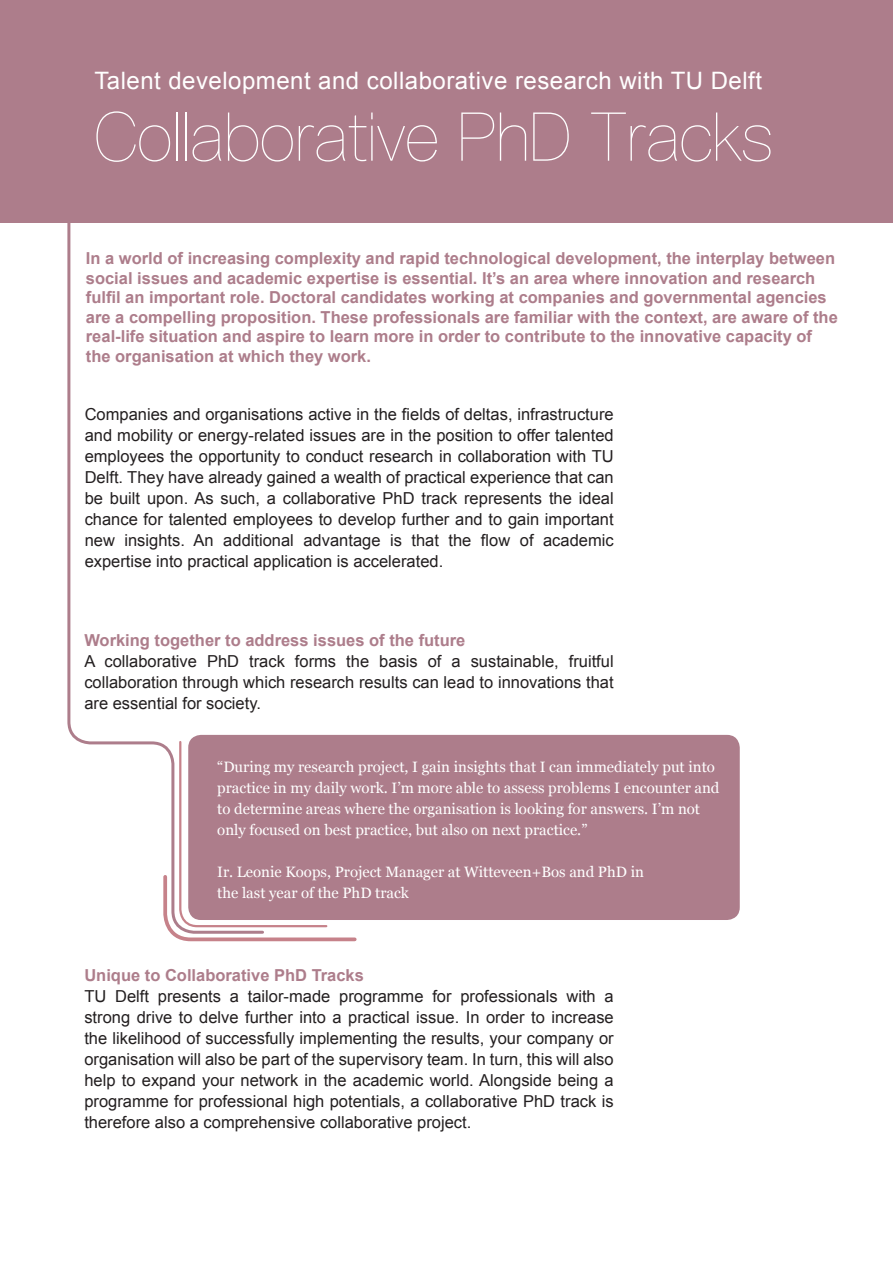
<style>
.page{position:relative;width:893px;height:1263px;background:#fff}
.page>*{position:absolute;margin:0;border:0;box-sizing:border-box;transform-origin:0 0}
.t1{font:200 67.5px "TU Delft";color:#fff}
.t2{font:24px "Arial";letter-spacing:.02em;color:#fff}
.t3{font:16.5px/21px "Arial";color:#231f20;text-align:justify}
.t4{font:700 16.5px/19.5px "Arial";color:#ad7d8b}
.t5{font:15px/21px "Georgia";color:#fff}
</style>
<div class="page">
<div style="left:188px;top:735px;width:552px;height:185px;background:#ad7d8b;border-radius:13px"></div>
<div style="left:0;top:0;width:893px;height:222px;background:#ad7d8b"></div>
<svg style="left:66px;top:222px;width:200px;height:525px"></svg>
<svg style="left:161px;top:740px;width:196px;height:202px"></svg>
<p class="t2" style="left:94px;top:65px;width:669px">Talent development and collaborative research with TU Delft</p>
<p class="t1" style="left:94px;top:97px;width:680px">Collaborative PhD Tracks</p>
<p class="t4" style="left:86px;top:249px;width:753px">In a world of increasing complexity and rapid technological development, the interplay between social issues and academic expertise is essential. It’s an area where innovation and research fulfil an important role. Doctoral candidates working at companies and governmental agencies are a compelling proposition. These professionals are familiar with the context, are aware of the real-life situation and aspire to learn more in order to contribute to the innovative capacity of the organisation at which they work.</p>
<p class="t3" style="left:85px;top:404px;width:531px">Companies and organisations active in the fields of deltas, infrastructure and mobility or energy-related issues are in the position to offer talented employees the opportunity to conduct research in collaboration with TU Delft. They have already gained a wealth of practical experience that can be built upon. As such, a collaborative PhD track represents the ideal chance for talented employees to develop further and to gain important new insights. An additional advantage is that the flow of academic expertise into practical application is accelerated.</p>
<p class="t4" style="left:84px;top:631px;width:383px">Working together to address issues of the future</p>
<p class="t3" style="left:84px;top:651px;width:531px">A collaborative PhD track forms the basis of a sustainable, fruitful collaboration through which research results can lead to innovations that are essential for society.</p>
<p class="t5" style="left:217px;top:755px;width:504px">“During my research project, I gain insights that I can immediately put into practice in my daily work. I’m more able to assess problems I encounter and to determine areas where the organisation is looking for answers. I’m not only focused on best practice, but also on next practice.”</p>
<p class="t5" style="left:217px;top:860px;width:428px">Ir. Leonie Koops, Project Manager at Witteveen+Bos and PhD in</p>
<p class="t5" style="left:217px;top:881px;width:193px">the last year of the PhD track</p>
<p class="t4" style="left:84px;top:965px;width:281px">Unique to Collaborative PhD Tracks</p>
<p class="t3" style="left:84px;top:985px;width:531px">TU Delft presents a tailor-made programme for professionals with a strong drive to delve further into a practical issue. In order to increase the likelihood of successfully implementing the results, your company or organisation will also be part of the supervisory team. In turn, this will also help to expand your network in the academic world. Alongside being a programme for professional high potentials, a collaborative PhD track is therefore also a comprehensive collaborative project.</p>
</div>
